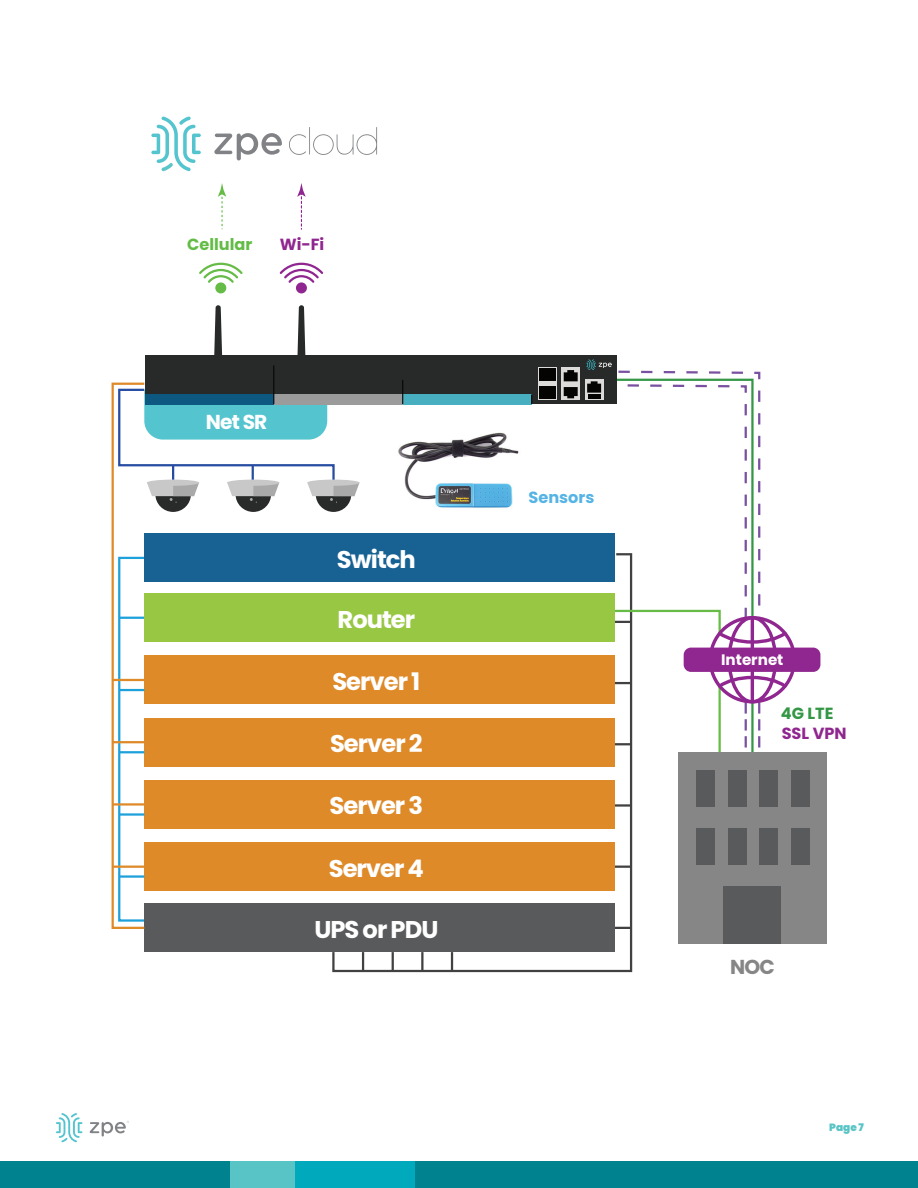
<style>
.page{position:relative;width:918px;height:1188px;background:#fff}
.page>*{position:absolute;margin:0;border:0;box-sizing:border-box;transform-origin:0 0}
.t1{font:700 24.15px "Poppins";letter-spacing:-.04em;color:#fff}
.t2{font:700 20.1px "Poppins";color:#fff}
.t3{font:700 20.1px "Poppins";color:#868686}
.t4{font:700 16.2px "Poppins";color:#90268f}
.t5{font:700 16.2px "Poppins";color:#63bc46}
.t6{font:700 16.2px "Poppins";color:#55b4e5}
.t7{font:700 16.2px "Poppins";color:#339745}
.t8{font:700 15.15px "Poppins";color:#fff}
.t9{font:900 10.5px "Poppins";color:#59c4c6}
</style>
<div class="page">
<svg style="left:56px;top:1113px;width:26px;height:29px"></svg>
<svg style="left:89px;top:1121px;width:40px;height:16px"></svg>
<div style="left:0;top:1161px;width:915px;height:27px;background:#00828f"></div>
<div style="left:230px;top:1161px;width:688px;height:27px;background:#59c4c6"></div>
<div style="left:295px;top:1161px;width:608px;height:27px;background:#00aabc"></div>
<div style="left:416px;top:1161px;width:502px;height:27px;background:#00828f"></div>
<svg style="left:117px;top:556px;width:30px;height:366px"></svg>
<div style="left:296px;top:282px;width:11px;height:11px;background:#90268f;border-radius:50%"></div>
<svg style="left:279px;top:262px;width:45px;height:23px"></svg>
<div style="left:215px;top:282px;width:11px;height:11px;background:#66bc47;border-radius:50%"></div>
<svg style="left:199px;top:262px;width:44px;height:23px"></svg>
<div style="left:144px;top:656px;width:471px;height:48px;background:#de8a29"></div>
<div style="left:144px;top:718px;width:471px;height:48px;background:#de8a29"></div>
<div style="left:144px;top:780px;width:471px;height:49px;background:#de8a29"></div>
<div style="left:144px;top:842px;width:471px;height:49px;background:#de8a29"></div>
<div style="left:144px;top:904px;width:471px;height:48px;background:#595a5c"></div>
<div style="left:144px;top:534px;width:471px;height:48px;background:#186193"></div>
<svg style="left:297px;top:183px;width:9px;height:46px"></svg>
<svg style="left:218px;top:183px;width:8px;height:46px"></svg>
<div style="left:112px;top:383px;width:33px;height:546px;border:2px solid #de8a29"></div>
<hr style="left:113px;top:679px;width:31px;height:2px;background:#de8a29">
<hr style="left:113px;top:741px;width:31px;height:2px;background:#de8a29">
<hr style="left:113px;top:803px;width:31px;height:3px;background:#de8a29">
<hr style="left:113px;top:866px;width:31px;height:2px;background:#de8a29">
<hr style="left:119px;top:617px;width:25px;height:2px;background:#1ea1db">
<hr style="left:119px;top:689px;width:25px;height:2px;background:#1ea1db">
<hr style="left:119px;top:751px;width:25px;height:2px;background:#1ea1db">
<hr style="left:119px;top:813px;width:25px;height:3px;background:#1ea1db">
<hr style="left:119px;top:875px;width:25px;height:3px;background:#1ea1db">
<svg style="left:331px;top:593px;width:302px;height:380px"></svg>
<svg style="left:362px;top:952px;width:2px;height:19px"></svg>
<svg style="left:392px;top:952px;width:2px;height:19px"></svg>
<hr style="left:421px;top:952px;width:3px;height:19px;background:#414143">
<svg style="left:451px;top:952px;width:2px;height:19px"></svg>
<svg style="left:615px;top:927px;width:16px;height:2px"></svg>
<svg style="left:615px;top:866px;width:16px;height:2px"></svg>
<hr style="left:615px;top:804px;width:16px;height:3px;background:#414143">
<svg style="left:615px;top:743px;width:16px;height:2px"></svg>
<svg style="left:615px;top:682px;width:16px;height:2px"></svg>
<svg style="left:151px;top:116px;width:50px;height:55px"></svg>
<svg style="left:214px;top:133px;width:68px;height:28px"></svg>
<svg style="left:289px;top:127px;width:88px;height:28px"></svg>
<hr style="left:751px;top:702px;width:3px;height:55px;background:#339745">
<svg style="left:758px;top:702px;width:2px;height:46px"></svg>
<svg style="left:745px;top:702px;width:2px;height:46px"></svg>
<img style="left:398px;top:432px;width:121px;height:76px">
<div style="left:144px;top:594px;width:471px;height:48px;background:#98c744"></div>
<div style="left:145px;top:356px;width:471px;height:48px;background:#282a2a"></div>
<div style="left:274px;top:394px;width:129px;height:10px;background:#9b9b9b"></div>
<div style="left:403px;top:394px;width:129px;height:10px;background:#48afc0"></div>
<svg style="left:541px;top:367px;width:16px;height:33px"></svg>
<svg style="left:561px;top:367px;width:19px;height:33px"></svg>
<div style="left:585px;top:379px;width:18px;height:21px;background:#dcdbda"></div>
<svg style="left:402px;top:355px;width:10px;height:49px"></svg>
<svg style="left:531px;top:355px;width:10px;height:49px"></svg>
<svg style="left:117px;top:305px;width:243px;height:207px"></svg>
<svg style="left:564px;top:370px;width:14px;height:11px"></svg>
<svg style="left:564px;top:387px;width:14px;height:11px"></svg>
<div style="left:539px;top:369px;width:16px;height:12px;background:#040503"></div>
<div style="left:539px;top:386px;width:16px;height:13px;background:#040503"></div>
<hr style="left:719px;top:685px;width:2px;height:77px;background:#66bc47">
<hr style="left:751px;top:618px;width:3px;height:83px;background:#90268f">
<svg style="left:715px;top:674px;width:75px;height:17px"></svg>
<svg style="left:586px;top:359px;width:204px;height:286px"></svg>
<div style="left:684px;top:648px;width:136px;height:24px;background:#90268f;border-radius:7px"></div>
<div style="left:678px;top:752px;width:149px;height:192px;background:#868686"></div>
<div style="left:723px;top:886px;width:58px;height:58px;background:#595a5c"></div>
<div style="left:696px;top:770px;width:19px;height:37px;background:#595a5c"></div>
<div style="left:696px;top:828px;width:19px;height:37px;background:#595a5c"></div>
<div style="left:728px;top:770px;width:18px;height:37px;background:#595a5c"></div>
<div style="left:728px;top:828px;width:18px;height:37px;background:#595a5c"></div>
<div style="left:759px;top:770px;width:19px;height:37px;background:#595a5c"></div>
<div style="left:759px;top:828px;width:19px;height:37px;background:#595a5c"></div>
<div style="left:791px;top:770px;width:18px;height:37px;background:#595a5c"></div>
<div style="left:791px;top:828px;width:18px;height:37px;background:#595a5c"></div>
<p class="t5" style="left:187px;top:235px;width:67px">Cellular</p>
<p class="t4" style="left:280px;top:235px;width:46px">Wi-Fi</p>
<p class="t2" style="left:206px;top:411px;width:63px">Net SR</p>
<p class="t1" style="left:337px;top:545px;width:80px">Switch</p>
<p class="t1" style="left:338px;top:605px;width:79px">Router</p>
<p class="t1" style="left:332px;top:667px;width:90px">Server 1</p>
<p class="t1" style="left:330px;top:730px;width:94px">Server 2</p>
<p class="t1" style="left:330px;top:792px;width:95px">Server 3</p>
<p class="t1" style="left:329px;top:854px;width:97px">Server 4</p>
<p class="t1" style="left:314px;top:915px;width:126px">UPS or PDU</p>
<p class="t6" style="left:528px;top:488px;width:67px">Sensors</p>
<p class="t8" style="left:721px;top:651px;width:64px">Internet</p>
<p class="t7" style="left:781px;top:704px;width:54px">4G LTE</p>
<p class="t4" style="left:782px;top:724px;width:66px">SSL VPN</p>
<p class="t3" style="left:730px;top:955px;width:46px">NOC</p>
<p class="t9" style="left:829px;top:1122px;width:36px">Page 7</p>
</div>
